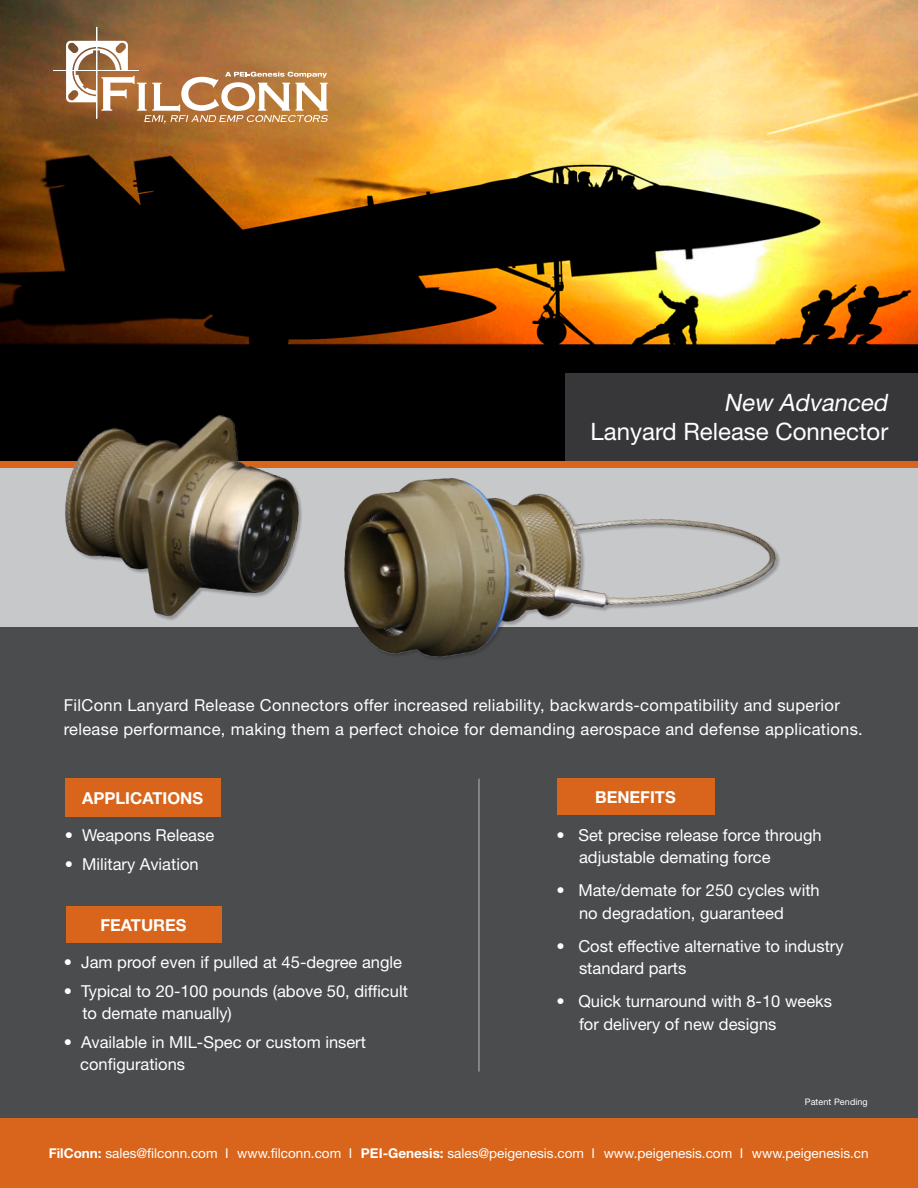
<style>
.page{position:relative;width:918px;height:1188px;background:#4b4c4d}
.page>*{position:absolute;margin:0;border:0;box-sizing:border-box;transform-origin:0 0}
.t1{font:24px "Helvetica Neue LT Std";color:#fff}
.t2{font:italic 24px "Helvetica Neue LT Std";color:#fff}
.t3{font:16.5px/22.5px "Helvetica Neue LT Std";color:#fff}
.t4{font:16.5px/24px "Helvetica Neue LT Std";letter-spacing:.02em;color:#fff}
.t5{font:700 16.5px "Helvetica Neue LT Std";color:#fff}
.Data{font:13.5px "Helvetica Neue LT Std";color:#fff}
.Data-2{font:9px "Helvetica Neue LT Std";letter-spacing:.01em;color:#fff}
.s1{font-weight:700}
</style>
<div class="page">
<img style="left:0;top:0;width:918px;height:462px">
<svg style="left:66px;top:41px;width:262px;height:83px;background:#bf9167"></svg>
<hr style="left:97px;top:27px;width:1px;height:91px;background:#fff">
<hr style="left:53px;top:70px;width:85px;height:1px;background:#fff">
<hr style="left:478px;top:779px;width:2px;height:293px;background:#939598">
<div style="left:65px;top:778px;width:156px;height:39px;background:#d8651b"></div>
<div style="left:66px;top:906px;width:156px;height:36px;background:#d8651b"></div>
<div style="left:557px;top:778px;width:158px;height:37px;background:#d8651b"></div>
<div style="left:565px;top:374px;width:353px;height:89px;background:#373739"></div>
<div style="left:0;top:1119px;width:918px;height:69px;background:#d8651b"></div>
<div style="left:0;top:463px;width:918px;height:163px;background:#c7c8ca"></div>
<div style="left:0;top:462px;width:918px;height:6px;background:#d8651b"></div>
<img style="left:46px;top:390px;width:269px;height:237px">
<img style="left:328px;top:461px;width:460px;height:198px">
<p class="t2" style="left:724px;top:388px;width:170px">New Advanced</p>
<p class="t1" style="left:591px;top:417px;width:299px">Lanyard Release Connector</p>
<p class="t4" style="left:64px;top:693px;width:801px">FilConn Lanyard Release Connectors offer increased reliability, backwards-compatibility and superior release performance, making them a perfect choice for demanding aerospace and defense applications.</p>
<p class="t5" style="left:82px;top:788px;width:122px">APPLICATIONS</p>
<p class="t3" style="left:65px;top:824px;width:151px">• Weapons Release</p>
<p class="t3" style="left:65px;top:853px;width:135px">• Military Aviation</p>
<p class="t5" style="left:100px;top:915px;width:88px">FEATURES</p>
<p class="t3" style="left:64px;top:951px;width:340px">• Jam proof even if pulled at 45-degree angle</p>
<p class="t3" style="left:82px;top:979px;width:327px;text-indent:-19px">• Typical to 20-100 pounds (above 50, difficult to demate manually)</p>
<p class="t3" style="left:80px;top:1030px;width:287px;text-indent:-17px">• Available in MIL-Spec or custom insert configurations</p>
<p class="t5" style="left:595px;top:787px;width:82px">BENEFITS</p>
<p class="t3" style="left:579px;top:823px;width:244px;text-indent:-23px">• Set precise release force through adjustable demating force</p>
<p class="t3" style="left:579px;top:879px;width:242px;text-indent:-23px">• Mate/demate for 250 cycles with no degradation, guaranteed</p>
<p class="t3" style="left:579px;top:934px;width:266px;text-indent:-23px">• Cost effective alternative to industry standard parts</p>
<p class="t3" style="left:579px;top:990px;width:255px;text-indent:-23px">• Quick turnaround with 8-10 weeks for delivery of new designs</p>
<p class="Data-2" style="left:805px;top:1097px;width:65px">Patent Pending</p>
<p class="Data" style="left:49px;top:1145px;width:821px"><span class="s1">FilConn:</span> sales@filconn.com I www.filconn.com I <span class="s1">PEI-Genesis:</span> sales@peigenesis.com I www.peigenesis.com I www.peigenesis.cn</p>
</div>
